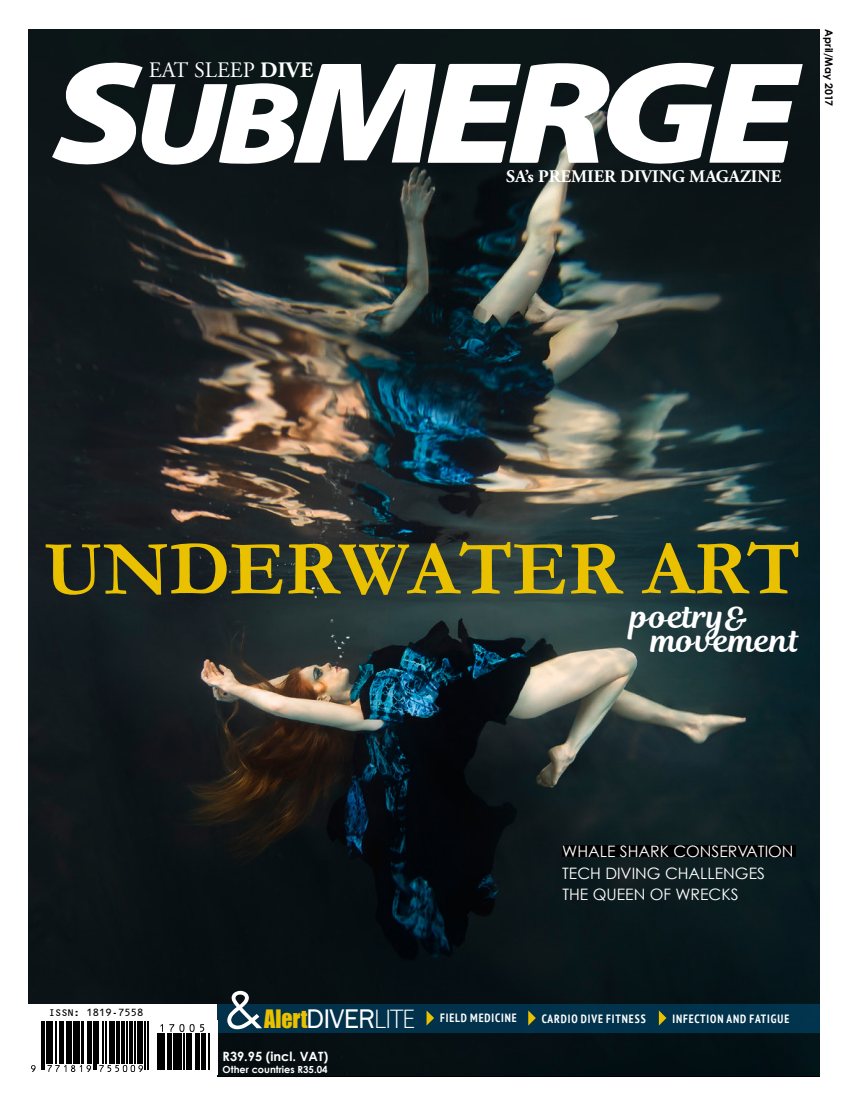
<style>
.page{position:relative;width:851px;height:1106px;background:#fff}
.page>*{position:absolute;margin:0;border:0;box-sizing:border-box;transform-origin:0 0}
.t1{font:700 77.85px "Garamond";color:#eac100}
.t2{font:54px "Century Gothic";color:#fff}
.t3{font:32.7px "Magnolia Script";color:#fff}
.t4{font:23.25px "Impact";color:#eac100;scale:.94 1}
.t5{font:22.05px "Adobe Garamond Pro";color:#fff}
.t6{font:700 17.7px "Adobe Garamond Pro";color:#fff}
.t7{font:15.75px/21.3px "Century Gothic";color:#fff}
.t8{font:700 12.75px "Century Gothic";color:#fff}
.t9{font:700 condensed 12px "PT Sans";letter-spacing:.08em;color:#fff;scale:.95 1}
.t10{font:10.5px "OCRB";color:#000}
.t11{font:700 10.5px "Century Gothic";color:#000}
.t12{font:700 9.75px "Century Gothic";color:#fff}
.s1{font-weight:700}
.s2{font-family:"Franklin Gothic";font-size:27.75px;color:#fff}
.s3{font-family:"Myriad Pro";font-weight:300;font-size:27.15px;color:#fff}
</style>
<div class="page">
<img style="left:28px;top:30px;width:791px;height:1045px">
<svg style="left:52px;top:62px;width:750px;height:103px"></svg>
<div style="left:217px;top:1003px;width:602px;height:29px;background:#02324b"></div>
<svg style="left:528px;top:1010px;width:7px;height:15px"></svg>
<svg style="left:426px;top:1010px;width:8px;height:15px"></svg>
<svg style="left:658px;top:1010px;width:8px;height:15px"></svg>
<div style="left:27px;top:1003px;width:190px;height:76px;background:#fff"></div>
<svg style="left:41px;top:1021px;width:169px;height:49px"></svg>
<hr style="left:41px;top:1021px;width:2px;height:48px;background:#000">
<hr style="left:44px;top:1021px;width:1px;height:48px;background:#000">
<hr style="left:46px;top:1021px;width:3px;height:42px;background:#000">
<hr style="left:50px;top:1021px;width:3px;height:42px;background:#000">
<hr style="left:55px;top:1021px;width:1px;height:42px;background:#000">
<hr style="left:59px;top:1021px;width:2px;height:42px;background:#000">
<hr style="left:62px;top:1021px;width:2px;height:42px;background:#000">
<hr style="left:66px;top:1021px;width:2px;height:42px;background:#000">
<hr style="left:69px;top:1021px;width:3px;height:42px;background:#000">
<hr style="left:73px;top:1021px;width:3px;height:42px;background:#000">
<hr style="left:77px;top:1021px;width:3px;height:42px;background:#000">
<hr style="left:82px;top:1021px;width:2px;height:42px;background:#000">
<hr style="left:87px;top:1021px;width:2px;height:42px;background:#000">
<hr style="left:90px;top:1021px;width:2px;height:42px;background:#000">
<hr style="left:93px;top:1021px;width:1px;height:48px;background:#000">
<hr style="left:95px;top:1021px;width:1px;height:48px;background:#000">
<hr style="left:98px;top:1021px;width:1px;height:42px;background:#000">
<hr style="left:102px;top:1021px;width:1px;height:42px;background:#000">
<hr style="left:105px;top:1021px;width:2px;height:42px;background:#000">
<hr style="left:109px;top:1021px;width:3px;height:42px;background:#000">
<hr style="left:113px;top:1021px;width:1px;height:42px;background:#000">
<hr style="left:117px;top:1021px;width:3px;height:42px;background:#000">
<hr style="left:121px;top:1021px;width:4px;height:42px;background:#000">
<hr style="left:127px;top:1021px;width:1px;height:42px;background:#000">
<hr style="left:129px;top:1021px;width:3px;height:42px;background:#000">
<hr style="left:135px;top:1021px;width:1px;height:42px;background:#000">
<hr style="left:137px;top:1021px;width:3px;height:42px;background:#000">
<hr style="left:141px;top:1021px;width:1px;height:42px;background:#000">
<hr style="left:145px;top:1021px;width:1px;height:48px;background:#000">
<hr style="left:147px;top:1021px;width:1px;height:48px;background:#000">
<svg style="left:31px;top:1065px;width:5px;height:7px"></svg>
<svg style="left:47px;top:1065px;width:44px;height:7px"></svg>
<svg style="left:99px;top:1065px;width:44px;height:7px"></svg>
<svg style="left:160px;top:1024px;width:3px;height:7px"></svg>
<svg style="left:169px;top:1024px;width:25px;height:7px"></svg>
<svg style="left:200px;top:1024px;width:4px;height:7px"></svg>
<hr style="left:157px;top:1032px;width:1px;height:37px;background:#000">
<hr style="left:159px;top:1032px;width:3px;height:37px;background:#000">
<hr style="left:163px;top:1032px;width:2px;height:37px;background:#000">
<hr style="left:167px;top:1032px;width:2px;height:37px;background:#000">
<hr style="left:171px;top:1032px;width:1px;height:37px;background:#000">
<hr style="left:173px;top:1032px;width:3px;height:37px;background:#000">
<hr style="left:177px;top:1032px;width:3px;height:37px;background:#000">
<hr style="left:181px;top:1032px;width:1px;height:37px;background:#000">
<hr style="left:183px;top:1032px;width:1px;height:37px;background:#000">
<hr style="left:186px;top:1032px;width:4px;height:37px;background:#000">
<hr style="left:191px;top:1032px;width:1px;height:37px;background:#000">
<hr style="left:195px;top:1032px;width:2px;height:37px;background:#000">
<hr style="left:199px;top:1032px;width:1px;height:37px;background:#000">
<hr style="left:201px;top:1032px;width:1px;height:37px;background:#000">
<hr style="left:203px;top:1032px;width:2px;height:37px;background:#000">
<hr style="left:209px;top:1032px;width:1px;height:37px;background:#000">
<div style="left:562px;top:845px;width:233px;height:12px;background:#000"></div>
<h3 class="t5" style="left:149px;top:57px;width:166px">EAT SLEEP <span class="s1">DIVE</span></h3>
<p class="t6" style="left:506px;top:166px;width:276px">SA’s PREMIER DIVING MAGAZINE</p>
<p class="t11" style="left:835px;top:29px;width:78px;rotate:90deg">April/May 2017</p>
<h1 class="t1" style="left:44px;top:526px;width:757px">UNDERWATER ART</h1>
<h3 class="t3" style="left:724px;top:595px;width:24px">&amp;</h3>
<h3 class="t3" style="left:651px;top:616px;width:150px">movement</h3>
<h3 class="t3" style="left:630px;top:592px;width:96px">poetry</h3>
<p class="t7" style="left:562px;top:840px;width:233px">WHALE SHARK CONSERVATION</p>
<p class="t10" style="left:49px;top:1008px;width:96px">ISSN: 1819-7558</p>
<p class="t7" style="left:562px;top:861px;width:204px">TECH DIVING CHALLENGES<br>THE QUEEN OF WRECKS</p>
<h2 class="t2" style="left:222px;top:973px;width:42px">&amp;</h2>
<h3 class="t4" style="left:264px;top:1004px;width:162px">Alert<span class="s2">DIVER</span><span class="s3">LITE</span></h3>
<p class="t9" style="left:440px;top:1010px;width:82px">FIELD MEDICINE</p>
<p class="t9" style="left:541px;top:1011px;width:111px">CARDIO DIVE FITNESS</p>
<p class="t9" style="left:672px;top:1011px;width:124px">INFECTION AND FATIGUE</p>
<p class="t8" style="left:222px;top:1047px;width:107px">R39.95 (incl. VAT)</p>
<p class="t12" style="left:222px;top:1063px;width:107px">Other countries R35.04</p>
</div>
